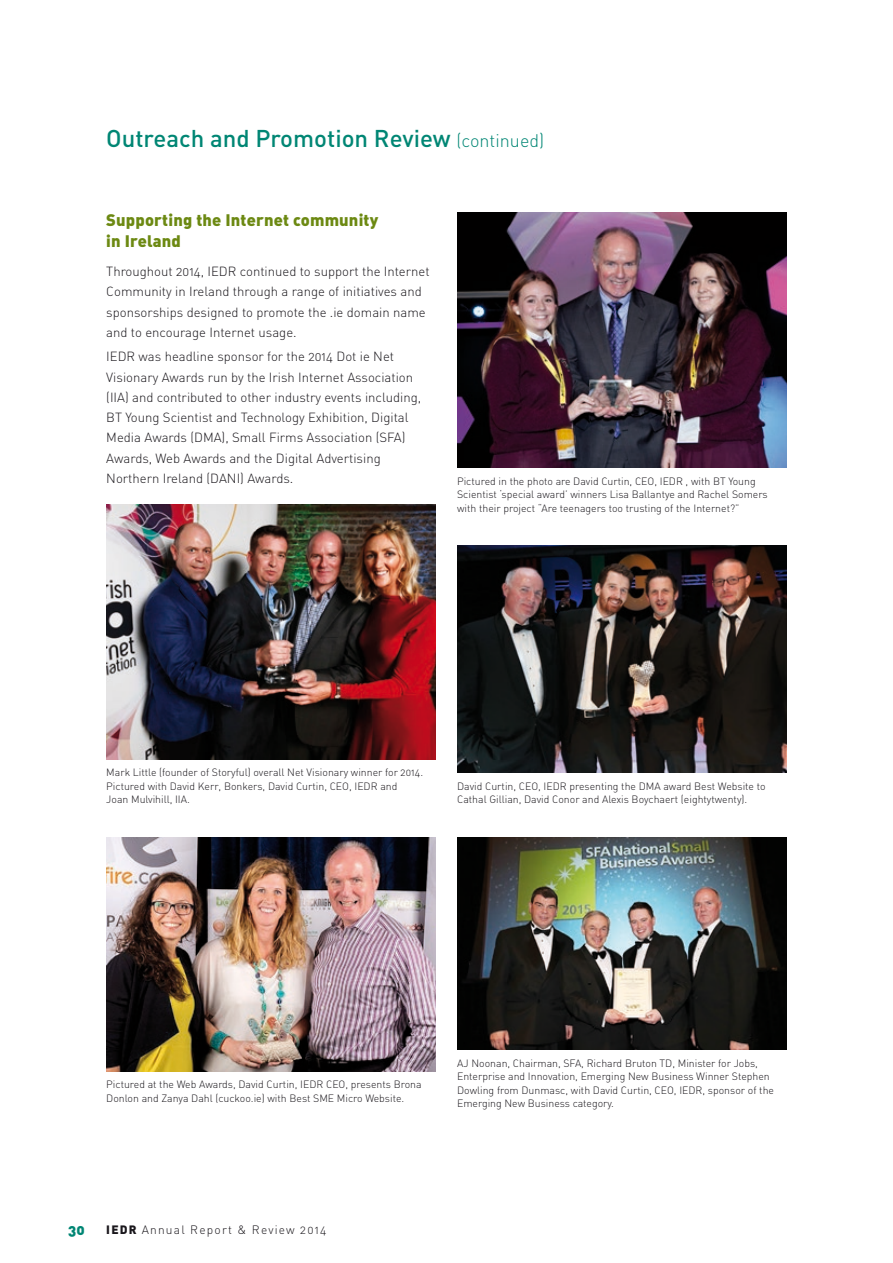
<style>
.page{position:relative;width:893px;height:1263px;background:#fff}
.page>*{position:absolute;margin:0;border:0;box-sizing:border-box;transform-origin:0 0}
.Head_I__continued{font:500 24px "DIN";color:#008674}
.Head_II{font:16.5px/21px "DIN Black Alternate";letter-spacing:.01em;color:#6c8912}
.t1{font:15px "DIN Black Alternate";color:#008674}
.Body_Text__1{font:13.2px/20.2px "DIN Light Alternate";color:#1a171c}
.t2{font:12px "DIN Light Alternate";letter-spacing:.1em;color:#1a171c}
.Source__4{font:10.5px/13.5px "DIN Light Alternate";color:#1a171c}
.s1{font-family:"DIN Light Alternate";font-weight:400;font-size:18px}
.s2{font-family:"DIN Black Alternate"}
</style>
<div class="page">
<img style="left:106px;top:504px;width:330px;height:255px">
<img style="left:106px;top:837px;width:330px;height:234px">
<img style="left:457px;top:213px;width:330px;height:255px">
<img style="left:457px;top:546px;width:330px;height:227px">
<img style="left:457px;top:837px;width:330px;height:213px">
<p class="Head_I__continued" style="left:106px;top:123px;width:439px">Outreach and Promotion Review <span class="s1">(continued)</span></p>
<p class="Head_II" style="left:106px;top:209px;width:273px">Supporting the Internet community in Ireland</p>
<p class="Body_Text__1" style="left:106px;top:261px;width:325px">Throughout 2014, IEDR continued to support the Internet Community in Ireland through a range of initiatives and sponsorships designed to promote the .ie domain name and to encourage Internet usage.</p>
<p class="Body_Text__1" style="left:106px;top:346px;width:316px">IEDR was headline sponsor for the 2014 Dot ie Net Visionary Awards run by the Irish Internet Association (IIA) and contributed to other industry events including, BT Young Scientist and Technology Exhibition, Digital Media Awards (DMA), Small Firms Association (SFA)<br>Awards, Web Awards and the Digital Advertising Northern Ireland (DANI) Awards.</p>
<p class="Source__4" style="left:457px;top:474px;width:312px">Pictured in the photo are David Curtin, CEO, IEDR , with BT Young<br>Scientist ‘special award’ winners Lisa Ballantye and Rachel Somers with their project “Are teenagers too trusting of the Internet?”</p>
<p class="Source__4" style="left:106px;top:766px;width:318px">Mark Little (founder of Storyful) overall Net Visionary winner for 2014.<br>Pictured with David Kerr, Bonkers, David Curtin, CEO, IEDR and<br>Joan Mulvihill, IIA.</p>
<p class="Source__4" style="left:457px;top:779px;width:310px">David Curtin, CEO, IEDR presenting the DMA award Best Website to<br>Cathal Gillian, David Conor and Alexis Boychaert (eightytwenty).</p>
<p class="Source__4" style="left:106px;top:1077px;width:317px">Pictured at the Web Awards, David Curtin, IEDR CEO, presents Brona<br>Donlon and Zanya Dahl (cuckoo.ie) with Best SME Micro Website.</p>
<p class="Source__4" style="left:457px;top:1056px;width:318px">AJ Noonan, Chairman, SFA, Richard Bruton TD, Minister for Jobs, Enterprise and Innovation, Emerging New Business Winner Stephen Dowling from Dunmasc, with David Curtin, CEO, IEDR, sponsor of the Emerging New Business category.</p>
<h3 class="t1" style="left:68px;top:1220px;width:18px">30</h3>
<p class="t2" style="left:106px;top:1222px;width:222px"><span class="s2">IEDR</span> Annual Report &amp; Review 2014</p>
</div>
